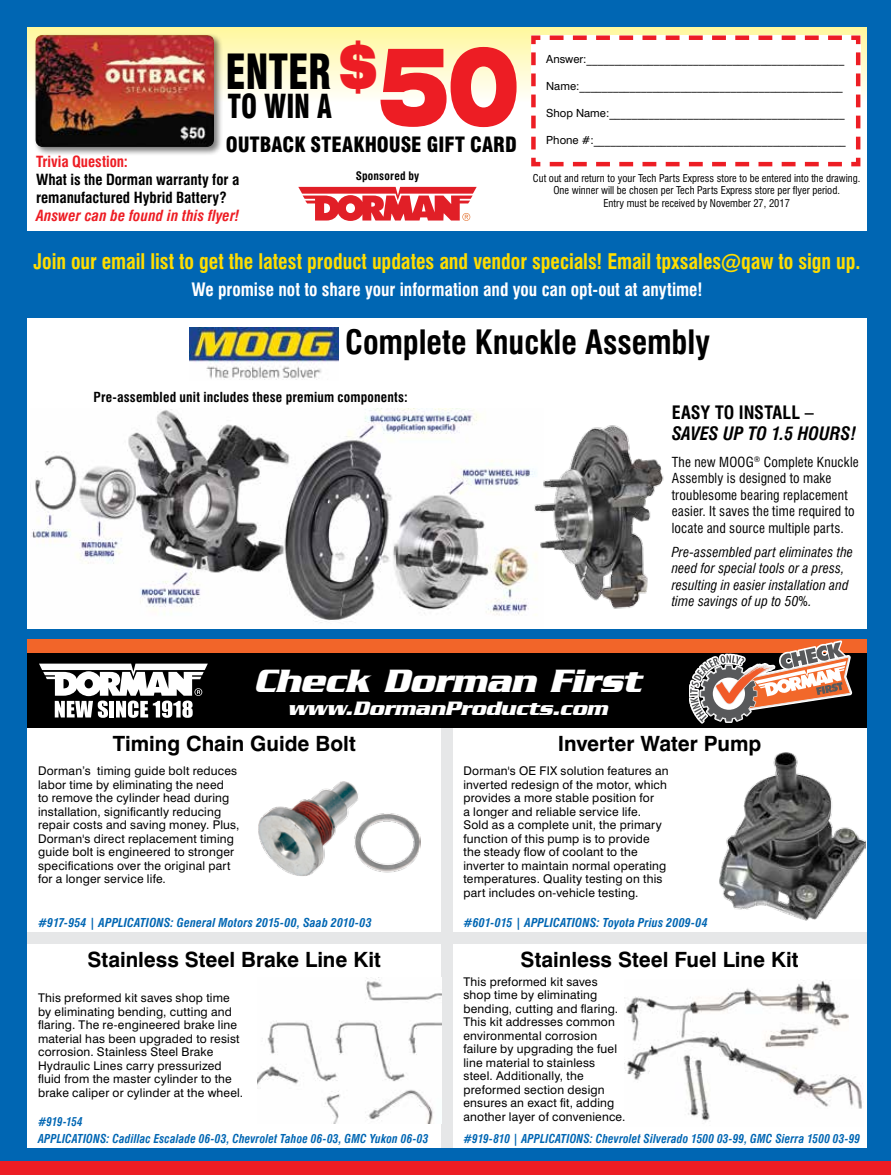
<style>
.page{position:relative;width:891px;height:1175px;background:#fff}
.page>*{position:absolute;margin:0;border:0;box-sizing:border-box;transform-origin:0 0}
.t1{font:900 expanded 108.15px "Swiss 721 BT";color:#ed1d24;scale:.69 1}
.t2{font:900 condensed 47.25px "Swiss 721 BT";letter-spacing:-.005em;color:#000;scale:.83 1}
.t3{font:italic 700 34.95px "Serpentine";letter-spacing:-.01em;color:#fff}
.t4{font:700 condensed 32.7px "Swiss 721 BT";letter-spacing:-.005em;color:#000}
.t5{font:900 condensed 32.25px "Swiss 721 BT";color:#000;scale:.83 1}
.t6{font:700 condensed 21px "Swiss 721 BT";letter-spacing:-.005em;color:#fd0;scale:.95 1}
.t7{font:700 21px "Swiss 721 BT";color:#000}
.t8{font:italic 700 21px "Serpentine";letter-spacing:-.005em;color:#fff}
.t9{font:900 condensed 20.55px "Swiss 721 BT";letter-spacing:.005em;color:#000}
.t10{font:700 condensed 18px "Swiss 721 BT";color:#fff}
.t11{font:italic 700 condensed 18px "Swiss 721 BT";letter-spacing:-.01em;color:#000}
.t12{font:700 condensed 18px "Swiss 721 BT";letter-spacing:.005em;color:#000}
.t13{font:700 condensed 15px/18px "Swiss 721 BT";color:#000}
.t14{font:italic 700 condensed 15px "Swiss 721 BT";letter-spacing:.005em;color:#ed1d24}
.t15{font:700 condensed 15px "Swiss 721 BT";color:#ed1d24}
.t16{font:condensed 13.5px/16.5px "Swiss 721 BT";letter-spacing:.015em;color:#000}
.t17{font:italic condensed 13.5px/16.5px "Swiss 721 BT";letter-spacing:.01em;color:#000}
.t18{font:700 condensed 13.5px "Swiss 721 BT";letter-spacing:.01em;color:#000}
.t19{font:12px/13.5px "Swiss 721 BT";letter-spacing:.015em;color:#000}
.t20{font:italic 700 condensed 12px "Swiss 721 BT";letter-spacing:.015em;color:#0066b3}
.t21{font:italic 700 condensed 12px/16.5px "Swiss 721 BT";letter-spacing:.015em;color:#0066b3;scale:.92 1}
.t22{font:italic 700 condensed 12px "Swiss 721 BT";letter-spacing:.015em;color:#0066b3;scale:.95 1}
.t23{font:700 condensed 11.4px "Swiss 721 BT";letter-spacing:.015em;color:#000}
.t24{font:11.25px "Swiss 721 BT";color:#000}
.t25{font:condensed 10.5px/12px "Swiss 721 BT";color:#000;text-align:center}
</style>
<div class="page">
<div style="left:0;top:0;width:890px;height:1174px;background:#0066b3"></div>
<div style="left:27px;top:728px;width:839px;height:420px;background:#fff"></div>
<img style="left:624px;top:980px;width:238px;height:142px">
<div style="left:441px;top:727px;width:11px;height:421px;background:#e6e7e8"></div>
<div style="left:27px;top:27px;width:839px;height:204px;background:#fff"></div>
<div style="left:0;top:1161px;width:890px;height:13px;background:#ed1d24"></div>
<div style="left:27px;top:27px;width:839px;height:103px;background:linear-gradient(to bottom,#fff8a3,#fff)"></div>
<svg style="left:529px;top:33px;width:333px;height:134px"></svg>
<div style="left:546px;top:55px;width:304px;height:95px;background:#fff"></div>
<div style="left:33px;top:33px;width:190px;height:123px;background:#000;opacity:.5"></div>
<img style="left:35px;top:35px;width:179px;height:112px">
<svg style="left:298px;top:187px;width:178px;height:34px"></svg>
<div style="left:27px;top:319px;width:839px;height:310px;background:#fff"></div>
<img style="left:32px;top:408px;width:494px;height:215px">
<img style="left:189px;top:327px;width:149px;height:53px">
<img style="left:526px;top:425px;width:138px;height:184px">
<div style="left:27px;top:646px;width:839px;height:82px;background:#000"></div>
<div style="left:27px;top:640px;width:839px;height:13px;background:#f26529"></div>
<svg style="left:39px;top:663px;width:169px;height:55px"></svg>
<svg style="left:689px;top:640px;width:163px;height:83px"></svg>
<img style="left:258px;top:781px;width:163px;height:95px">
<img style="left:258px;top:977px;width:183px;height:146px">
<img style="left:719px;top:752px;width:146px;height:168px">
<div style="left:27px;top:932px;width:839px;height:11px;background:#e6e7e8"></div>
<p class="t15" style="left:36px;top:152px;width:93px">Trivia Question:</p>
<h2 class="t2" style="left:225px;top:43px;width:129px">ENTER</h2>
<h3 class="t5" style="left:228px;top:87px;width:127px">TO WIN A</h3>
<h1 class="t1" style="left:337px;top:21px;width:264px"><sup>$</sup>50</h1>
<h3 class="t9" style="left:226px;top:132px;width:292px">OUTBACK STEAKHOUSE GIFT CARD</h3>
<p class="t24" style="left:546px;top:52px;width:300px">Answer:______________________________________________</p>
<p class="t24" style="left:546px;top:79px;width:298px">Name:_______________________________________________</p>
<p class="t24" style="left:546px;top:106px;width:300px">Shop Name:__________________________________________</p>
<p class="t24" style="left:546px;top:133px;width:301px">Phone #:_____________________________________________</p>
<p class="t23" style="left:356px;top:169px;width:65px">Sponsored by</p>
<p class="t25" style="left:533px;top:172px;width:329px">Cut out and return to your Tech Parts Express store to be entered into the drawing.<br>One winner will be chosen per Tech Parts Express store per flyer period.</p>
<p class="t25" style="left:603px;top:197px;width:188px">Entry must be received by November 27, 2017</p>
<p class="t13" style="left:36px;top:170px;width:205px">What is the Dorman warranty for a remanufactured Hybrid Battery?</p>
<p class="t14" style="left:36px;top:206px;width:205px">Answer can be found in this flyer!</p>
<h3 class="t6" style="left:33px;top:248px;width:871px">Join our email list to get the latest product updates and vendor specials! Email tpxsales@qaw to sign up.</h3>
<h3 class="t10" style="left:191px;top:278px;width:512px">We promise not to share your information and you can opt-out at anytime!</h3>
<h3 class="t4" style="left:345px;top:322px;width:366px">Complete Knuckle Assembly</h3>
<p class="t18" style="left:93px;top:389px;width:316px">Pre-assembled unit includes these premium components:</p>
<h3 class="t12" style="left:671px;top:401px;width:143px">EASY TO INSTALL –</h3>
<h3 class="t11" style="left:671px;top:422px;width:186px">SAVES UP TO 1.5 HOURS!</h3>
<p class="t16" style="left:671px;top:454px;width:189px">The new MOOG<sup>®</sup> Complete Knuckle<br>Assembly is designed to make troublesome bearing replacement easier. It saves the time required to locate and source multiple parts.</p>
<p class="t17" style="left:671px;top:544px;width:183px">Pre-assembled part eliminates the need for special tools or a press, resulting in easier installation and time savings of up to 50%.</p>
<h3 class="t3" style="left:253px;top:660px;width:389px">Check Dorman First</h3>
<h3 class="t8" style="left:287px;top:695px;width:321px">www.DormanProducts.com</h3>
<h3 class="t7" style="left:113px;top:731px;width:244px">Timing Chain Guide Bolt</h3>
<h3 class="t7" style="left:557px;top:731px;width:205px">Inverter Water Pump</h3>
<p class="t19" style="left:38px;top:764px;width:203px">Dorman’s timing guide bolt reduces labor time by eliminating the need<br>to remove the cylinder head during installation, significantly reducing repair costs and saving money. Plus, Dorman's direct replacement timing guide bolt is engineered to stronger specifications over the original part for a longer service life.</p>
<p class="t20" style="left:38px;top:915px;width:335px">#917-954 | APPLICATIONS: General Motors 2015-00, Saab 2010-03</p>
<h3 class="t7" style="left:87px;top:946px;width:295px">Stainless Steel Brake Line Kit</h3>
<p class="t19" style="left:38px;top:991px;width:207px">This preformed kit saves shop time by eliminating bending, cutting and flaring. The re-engineered brake line material has been upgraded to resist corrosion. Stainless Steel Brake Hydraulic Lines carry pressurized fluid from the master cylinder to the brake caliper or cylinder at the wheel.</p>
<p class="t21" style="left:38px;top:1113px;width:426px">#919-154<br>APPLICATIONS: Cadillac Escalade 06-03, Chevrolet Tahoe 06-03, GMC Yukon 06-03</p>
<p class="t19" style="left:463px;top:764px;width:207px">Dorman's OE FIX solution features an inverted redesign of the motor, which provides a more stable position for<br>a longer and reliable service life.<br>Sold as a complete unit, the primary function of this pump is to provide the steady flow of coolant to the inverter to maintain normal operating temperatures. Quality testing on this part includes on-vehicle testing.</p>
<p class="t20" style="left:463px;top:915px;width:246px">#601-015 | APPLICATIONS: Toyota Prius 2009-04</p>
<h3 class="t7" style="left:520px;top:946px;width:279px">Stainless Steel Fuel Line Kit</h3>
<p class="t19" style="left:463px;top:974px;width:163px">This preformed kit saves shop time by eliminating bending, cutting and flaring.<br>This kit addresses common environmental corrosion failure by upgrading the fuel line material to stainless steel. Additionally, the preformed section design ensures an exact fit, adding another layer of convenience.</p>
<p class="t22" style="left:463px;top:1131px;width:419px">#919-810 | APPLICATIONS: Chevrolet Silverado 1500 03-99, GMC Sierra 1500 03-99</p>
</div>
